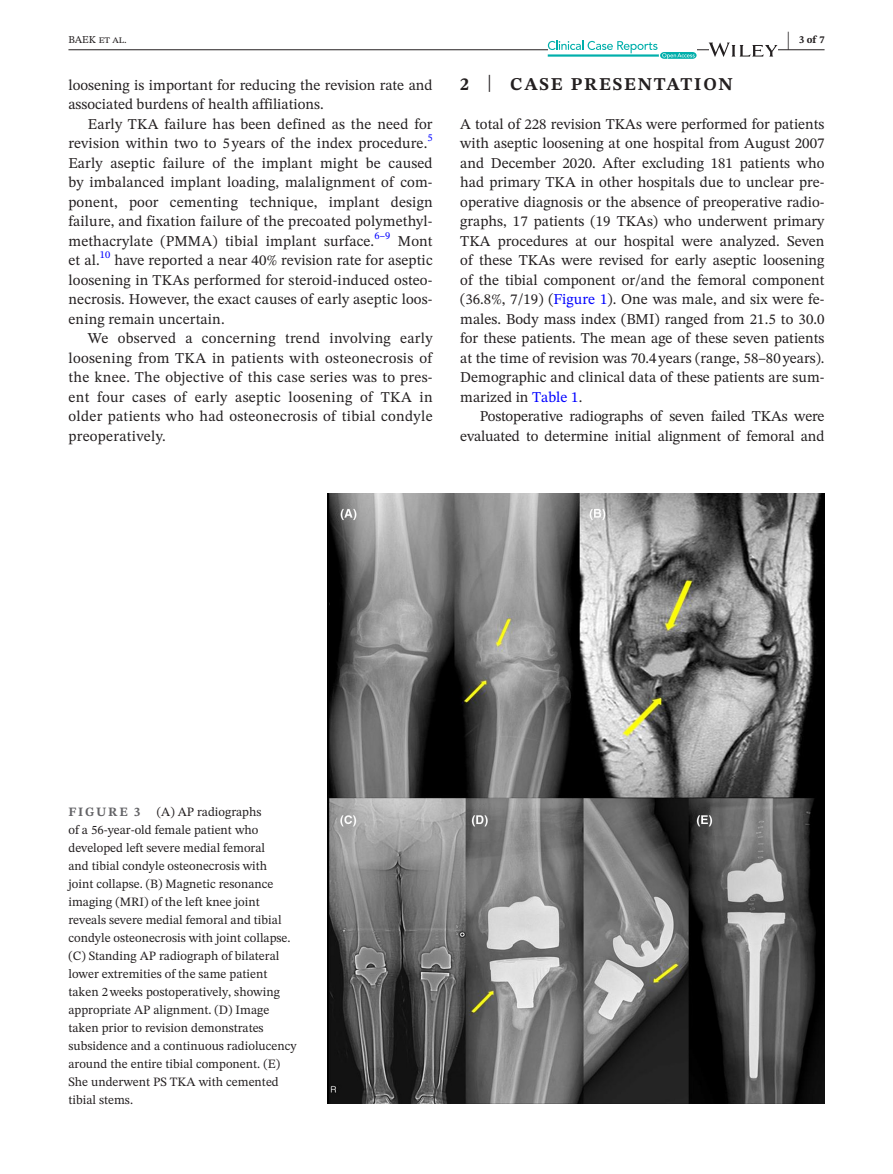
<style>
.page{position:relative;width:893px;height:1174px;background:#fff}
.page>*{position:absolute;margin:0;border:0;box-sizing:border-box;transform-origin:0 0}
.t1{font:700 21px "STIX Two Text";color:#231f20;scale:.42 1}
.t2{font:700 18px "STIX Two Text";letter-spacing:.1em;color:#231f20}
.t3{font:15px/19.5px "STIX Two Text";color:#231f20;text-align:justify}
.t4{font:12.75px/18px "STIX Two Text";color:#231f20}
.t5{font:700 12.75px "STIX Two Text";letter-spacing:.14em;color:#636366}
.t6{font:10.5px "STIX Two Text";color:#231f20}
.t7{font:10.5px "STIX Two Text";color:#00f}
.t8{font:700 10.5px "STIX Two Text";color:#231f20}
.s1{font-weight:400;font-size:23.7px}
.s2{color:#00f}
</style>
<div class="page">
<hr style="left:68px;top:49px;width:756px;height:1px;background:#231f20">
<svg style="left:548px;top:41px;width:149px;height:18px"></svg>
<svg style="left:709px;top:43px;width:68px;height:14px"></svg>
<img style="left:327px;top:493px;width:497px;height:611px">
<h1 class="t1" style="left:787px;top:24px;width:8px">|</h1>
<p class="t6" style="left:68px;top:32px;width:60px">BAEK et al.</p>
<p class="t8" style="left:799px;top:32px;width:27px">3 of 7</p>
<p class="t3" style="left:68px;top:75px;width:366px">loosening is important for reducing the revision rate and associated burdens of health affiliations.</p>
<p class="t3" style="left:68px;top:114px;width:366px;text-indent:20px">Early TKA failure has been defined as the need for revision within two to 5 years of the index procedure.</p>
<p class="t2" style="left:460px;top:71px;width:274px">2 <span class="s1">|</span> CASE PRESENTATION</p>
<p class="t3" style="left:460px;top:114px;width:366px">A total of 228 revision TKAs were performed for patients with aseptic loosening at one hospital from August 2007 and December 2020. After excluding 181 patients who had primary TKA in other hospitals due to unclear pre&shy;operative diagnosis or the absence of preoperative radio&shy;graphs, 17 patients (19 TKAs) who underwent primary TKA procedures at our hospital were analyzed. Seven of these TKAs were revised for early aseptic loosening of the tibial component or/and the femoral component (36.8%, 7/19) (<span class="s2">Figure 1</span>). One was male, and six were fe&shy;males. Body mass index (BMI) ranged from 21.5 to 30.0 for these patients. The mean age of these seven patients at the time of revision was 70.4 years (range, 58–80 years).<br>Demographic and clinical data of these patients are sum&shy;marized in <span class="s2">Table 1</span>.</p>
<p class="t3" style="left:460px;top:406px;width:366px;text-align:right">Postoperative radiographs of seven failed TKAs were evaluated to determine initial alignment of femoral and</p>
<p class="t7" style="left:427px;top:130px;width:7px">5</p>
<p class="t3" style="left:68px;top:153px;width:366px">Early aseptic failure of the implant might be caused by imbalanced implant loading, malalignment of com&shy;ponent, poor cementing technique, implant design failure, and fixation failure of the precoated polymethyl&shy;methacrylate (PMMA) tibial implant surface.</p>
<p class="t7" style="left:374px;top:228px;width:17px">6–9</p>
<p class="t3" style="left:398px;top:231px;width:36px">Mont</p>
<p class="t3" style="left:68px;top:250px;width:33px">et al.</p>
<p class="t7" style="left:100px;top:247px;width:12px">10</p>
<p class="t3" style="left:68px;top:250px;width:366px;text-indent:46px">have reported a near 40% revision rate for aseptic loosening in TKAs performed for steroid-induced osteo&shy;necrosis. However, the exact causes of early aseptic loos&shy;ening remain uncertain.</p>
<p class="t3" style="left:68px;top:328px;width:366px;text-indent:20px">We observed a concerning trend involving early loosening from TKA in patients with osteonecrosis of the knee. The objective of this case series was to pres&shy;ent four cases of early aseptic loosening of TKA in older patients who had osteonecrosis of tibial condyle preoperatively.</p>
<p class="t4" style="left:68px;top:802px;width:230px;text-indent:88px">(A) AP radiographs<br>of a 56-year-old female patient who developed left severe medial femoral<br>and tibial condyle osteonecrosis with<br>joint collapse. (B) Magnetic resonance imaging (MRI) of the left knee joint reveals severe medial femoral and tibial condyle osteonecrosis with joint collapse. (C) Standing AP radiograph of bilateral lower extremities of the same patient taken 2weeks postoperatively, showing appropriate AP alignment. (D) Image taken prior to revision demonstrates subsidence and a continuous radiolucency around the entire tibial component. (E)<br>She underwent PS TKA with cemented tibial stems.</p>
<p class="t5" style="left:68px;top:802px;width:74px">FIGURE 3</p>
</div>
